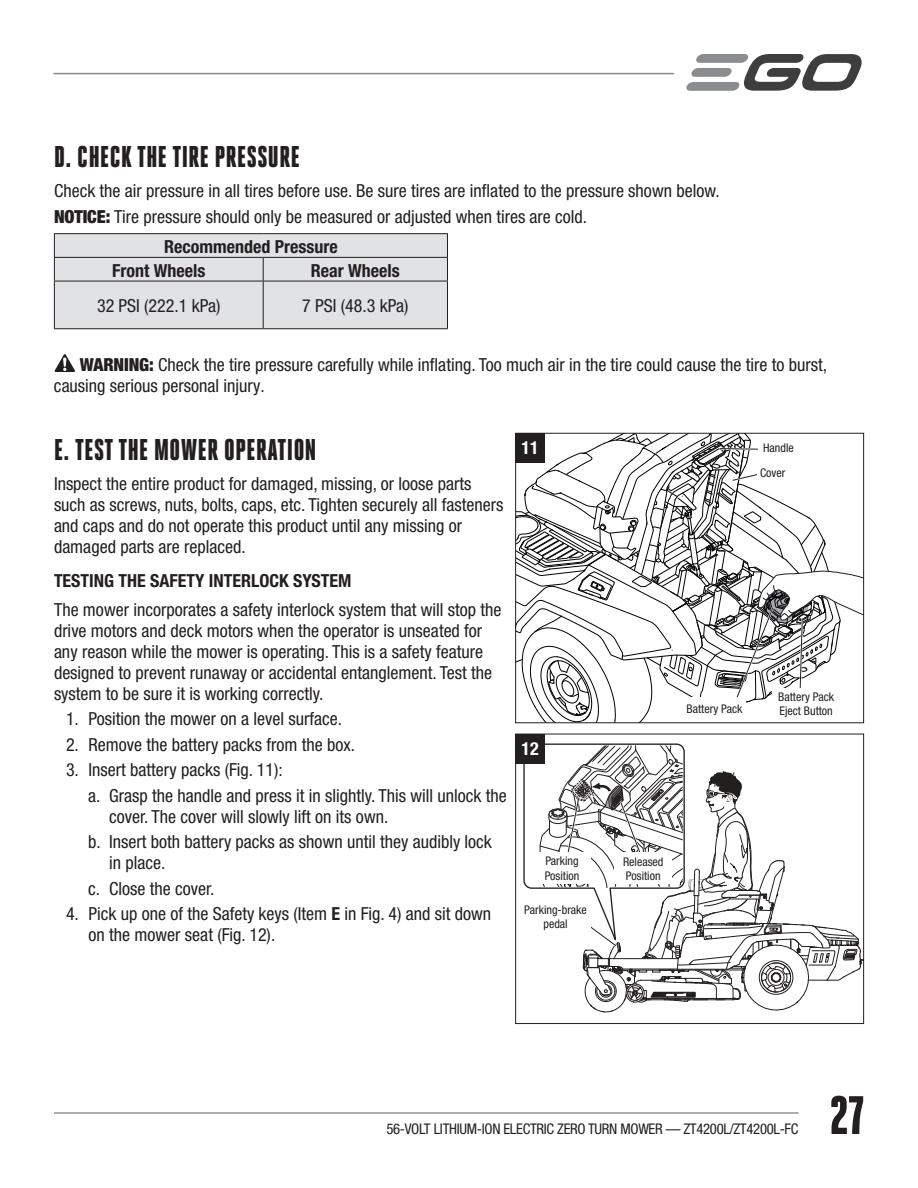
<style>
.page{position:relative;width:918px;height:1188px;background:#fff}
.page>*{position:absolute;margin:0;border:0;box-sizing:border-box;transform-origin:0 0}
.t1{font:900 54px "Heroic Condensed";color:#231f20}
.t2{font:900 30px "Heroic Condensed";letter-spacing:.015em;color:#231f20}
.t3{font:condensed 18px/21px "Helvetica Neue LT Std";color:#231f20}
.t4{font:condensed 18px/21px "Helvetica Neue LT Pro";color:#231f20}
.t5{font:700 condensed 18px/23.7px "Helvetica Neue LT Std";color:#231f20}
.t6{font:700 condensed 18px "Helvetica Neue LT Std";color:#fff}
.t7{font:condensed 14.7px "Helvetica Neue LT Std";letter-spacing:-.02em;color:#231f20}
.t8{font:condensed 12px/14.4px "Helvetica Neue LT Std";color:#231f20}
.s1{font-family:"Helvetica Neue LT Pro";font-weight:900}
.s2{font-family:"Helvetica Neue LT Std";font-weight:900}
.s3{font-weight:700}
</style>
<div class="page">
<hr style="left:54px;top:1112px;width:745px;height:2px;background:#939598">
<hr style="left:54px;top:73px;width:620px;height:1px;background:#8a8c8f">
<svg style="left:686px;top:54px;width:176px;height:37px"></svg>
<hr style="left:54px;top:233px;width:209px;height:1px;background:#231f20">
<hr style="left:263px;top:233px;width:185px;height:1px;background:#231f20">
<div style="left:54px;top:234px;width:394px;height:94px;background:#e1e2e4"></div>
<hr style="left:54px;top:281px;width:209px;height:1px;background:#231f20">
<hr style="left:54px;top:281px;width:1px;height:47px;background:#231f20">
<hr style="left:263px;top:281px;width:185px;height:1px;background:#231f20">
<hr style="left:263px;top:281px;width:1px;height:47px;background:#231f20">
<hr style="left:447px;top:281px;width:1px;height:47px;background:#231f20">
<hr style="left:54px;top:328px;width:209px;height:1px;background:#231f20">
<hr style="left:263px;top:328px;width:185px;height:1px;background:#231f20">
<svg style="left:54px;top:354px;width:21px;height:18px"></svg>
<svg style="left:517px;top:435px;width:345px;height:286px"></svg>
<div style="left:515px;top:433px;width:349px;height:290px;border:1px solid #231f20"></div>
<div style="left:515px;top:433px;width:30px;height:30px;background:#231f20"></div>
<div style="left:758px;top:441px;width:41px;height:14px;background:#fff"></div>
<div style="left:758px;top:466px;width:30px;height:14px;background:#fff"></div>
<div style="left:772px;top:688px;width:69px;height:32px;background:#fff"></div>
<div style="left:683px;top:698px;width:63px;height:21px;background:#fff"></div>
<svg style="left:523px;top:743px;width:339px;height:270px"></svg>
<div style="left:515px;top:734px;width:349px;height:290px;border:1px solid #231f20"></div>
<div style="left:515px;top:734px;width:30px;height:30px;background:#231f20"></div>
<div style="left:520px;top:902px;width:71px;height:30px;background:#fff"></div>
<div style="left:533px;top:853px;width:58px;height:31px;background:#fff"></div>
<div style="left:614px;top:853px;width:58px;height:31px;background:#fff"></div>
<h2 class="t2" style="left:54px;top:140px;width:247px">D. CHECK THE TIRE PRESSURE</h2>
<p class="t3" style="left:54px;top:178px;width:667px;line-height:25.5px">Check the air pressure in all tires before use. Be sure tires are inflated to the pressure shown below.<br><span class="s1">NOTICE:</span> Tire pressure should only be measured or adjusted when tires are cold.</p>
<p class="t5" style="left:112px;top:235px;width:227px;text-indent:52px">Recommended Pressure<br>Front Wheels</p>
<p class="t5" style="left:311px;top:258px;width:90px">Rear Wheels</p>
<p class="t3" style="left:97px;top:295px;width:125px">32 PSI (222.1 kPa)</p>
<p class="t3" style="left:302px;top:295px;width:108px">7 PSI (48.3 kPa)</p>
<p class="t4" style="left:54px;top:354px;width:775px;text-indent:26px"><span class="s2">WARNING:</span> Check the tire pressure carefully while inflating. Too much air in the tire could cause the tire to burst, causing serious personal injury.</p>
<h2 class="t2" style="left:54px;top:433px;width:264px">E. TEST THE MOWER OPERATION</h2>
<p class="t3" style="left:54px;top:473px;width:451px">Inspect the entire product for damaged, missing, or loose parts such as screws, nuts, bolts, caps, etc. Tighten securely all fasteners and caps and do not operate this product until any missing or damaged parts are replaced.</p>
<p class="t5" style="left:54px;top:569px;width:299px">TESTING THE SAFETY INTERLOCK SYSTEM</p>
<p class="t3" style="left:54px;top:599px;width:449px">The mower incorporates a safety interlock system that will stop the drive motors and deck motors when the operator is unseated for any reason while the mower is operating. This is a safety feature designed to prevent runaway or accidental entanglement. Test the system to be sure it is working correctly.</p>
<p class="t3" style="left:66px;top:708px;width:278px">1. Position the mower on a level surface.</p>
<p class="t3" style="left:66px;top:734px;width:291px">2. Remove the battery packs from the box.</p>
<p class="t3" style="left:88px;top:757px;width:420px;line-height:25.5px;text-indent:-22px">3. Insert battery packs (Fig. 11):<br>a. Grasp the handle and press it in slightly. This will unlock the</p>
<p class="t3" style="left:88px;top:804px;width:405px;line-height:25.5px;text-indent:21px">cover. The cover will slowly lift on its own.<br>b. Insert both battery packs as shown until they audibly lock</p>
<p class="t3" style="left:88px;top:850px;width:128px;line-height:25.5px;text-indent:21px">in place.<br>c. Close the cover.</p>
<p class="t3" style="left:89px;top:903px;width:404px;text-indent:-22px">4. Pick up one of the Safety keys (Item <span class="s3">E</span> in Fig. 4) and sit down on the mower seat (Fig. 12).</p>
<p class="t6" style="left:522px;top:437px;width:19px">11</p>
<p class="t8" style="left:760px;top:435px;width:35px;line-height:25.5px">Handle<br>Cover</p>
<p class="t6" style="left:522px;top:738px;width:19px">12</p>
<p class="t8" style="left:778px;top:690px;width:58px">Battery Pack</p>
<p class="t8" style="left:687px;top:701px;width:58px">Battery Pack</p>
<p class="t8" style="left:780px;top:704px;width:55px">Eject Button</p>
<p class="t8" style="left:545px;top:854px;width:36px">Parking<br>Position</p>
<p class="t8" style="left:623px;top:854px;width:42px">Released<br>Position</p>
<p class="t8" style="left:524px;top:902px;width:64px;text-align:center">Parking-brake pedal</p>
<p class="t7" style="left:386px;top:1120px;width:414px">56-VOLT LITHIUM-ION ELECTRIC ZERO TURN MOWER — ZT4200L/ZT4200L-FC</p>
<h1 class="t1" style="left:830px;top:1086px;width:36px">27</h1>
</div>
